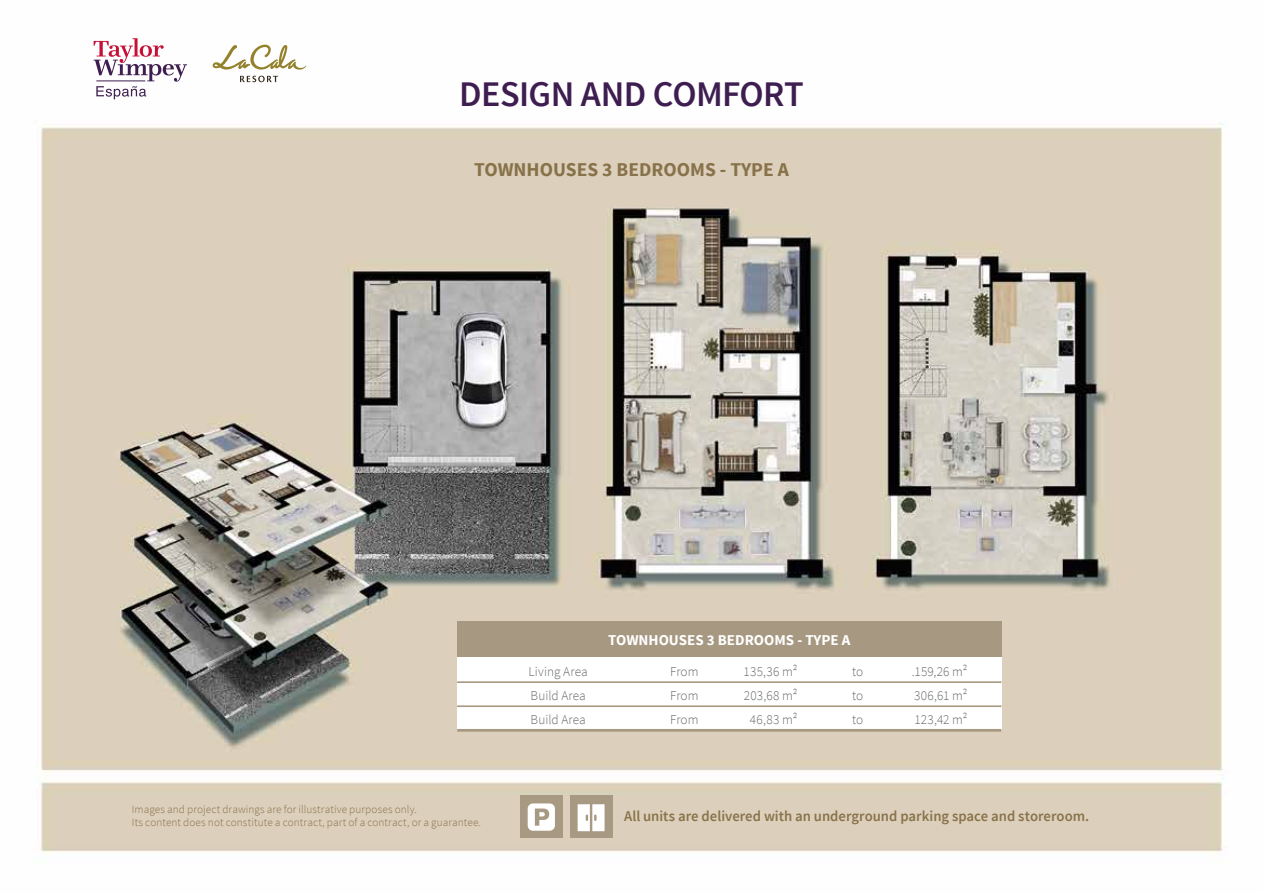
<style>
.page{position:relative;width:1263px;height:893px;background:#fff}
.page>*{position:absolute;margin:0;border:0;box-sizing:border-box;transform-origin:0 0}
.t1{font:600 36px "Source Sans Pro";letter-spacing:-.015em;color:#3e1e50}
.t2{font:700 19.5px "Source Sans Pro";color:#88724a}
.t3{font:600 15px "Source Sans Pro";color:#89734b}
.t4{font:700 15px "Source Sans Pro";color:#fff}
.t5{font:300 13.5px/24px "Source Sans Pro";letter-spacing:.005em;color:#666b6c;text-align:justify}
.t6{font:300 11.25px/13.5px "Source Sans Pro";letter-spacing:.005em;color:#89734b}
</style>
<div class="page">
<img style="left:39px;top:41px;width:1188px;height:813px">
<div style="left:457px;top:622px;width:544px;height:108px;background:#fff"></div>
<div style="left:457px;top:621px;width:544px;height:35px;background:#a79882"></div>
<hr style="left:457px;top:681px;width:544px;height:2px;background:#a79882">
<hr style="left:457px;top:705px;width:544px;height:2px;background:#a79882">
<hr style="left:457px;top:729px;width:544px;height:3px;background:#a79882">
<div style="left:520px;top:796px;width:42px;height:42px;background:#a89983"></div>
<svg style="left:528px;top:803px;width:27px;height:28px"></svg>
<div style="left:570px;top:796px;width:42px;height:42px;background:#a89983"></div>
<svg style="left:578px;top:804px;width:26px;height:27px"></svg>
<svg style="left:94px;top:38px;width:93px;height:61px"></svg>
<svg style="left:240px;top:76px;width:38px;height:6px"></svg>
<svg style="left:212px;top:45px;width:94px;height:25px"></svg>
<h1 class="t1" style="left:459px;top:72px;width:346px">DESIGN AND COMFORT</h1>
<h2 class="t2" style="left:474px;top:157px;width:316px">TOWNHOUSES 3 BEDROOMS - TYPE A</h2>
<h3 class="t4" style="left:608px;top:630px;width:244px">TOWNHOUSES 3 BEDROOMS - TYPE A</h3>
<p class="t6" style="left:132px;top:802px;width:351px">Images and project drawings are for illustrative purposes only.<br>Its content does not constitute a contract, part of a contract, or a guarantee.</p>
<p class="t5" style="left:529px;top:659px;width:61px;text-align:left">Living Area<br>Build Area<br>Build Area</p>
<p class="t5" style="left:670px;top:659px;width:30px">From From From</p>
<p class="t5" style="left:744px;top:659px;width:55px;text-align:center">135,36 m²<br>203,68 m²<br>46,83 m²</p>
<p class="t5" style="left:852px;top:659px;width:13px">to to to</p>
<p class="t5" style="left:912px;top:659px;width:57px">.159,26 m²<br>306,61 m²<br>123,42 m²</p>
<h3 class="t3" style="left:624px;top:807px;width:467px">All units are delivered with an underground parking space and storeroom.</h3>
</div>
